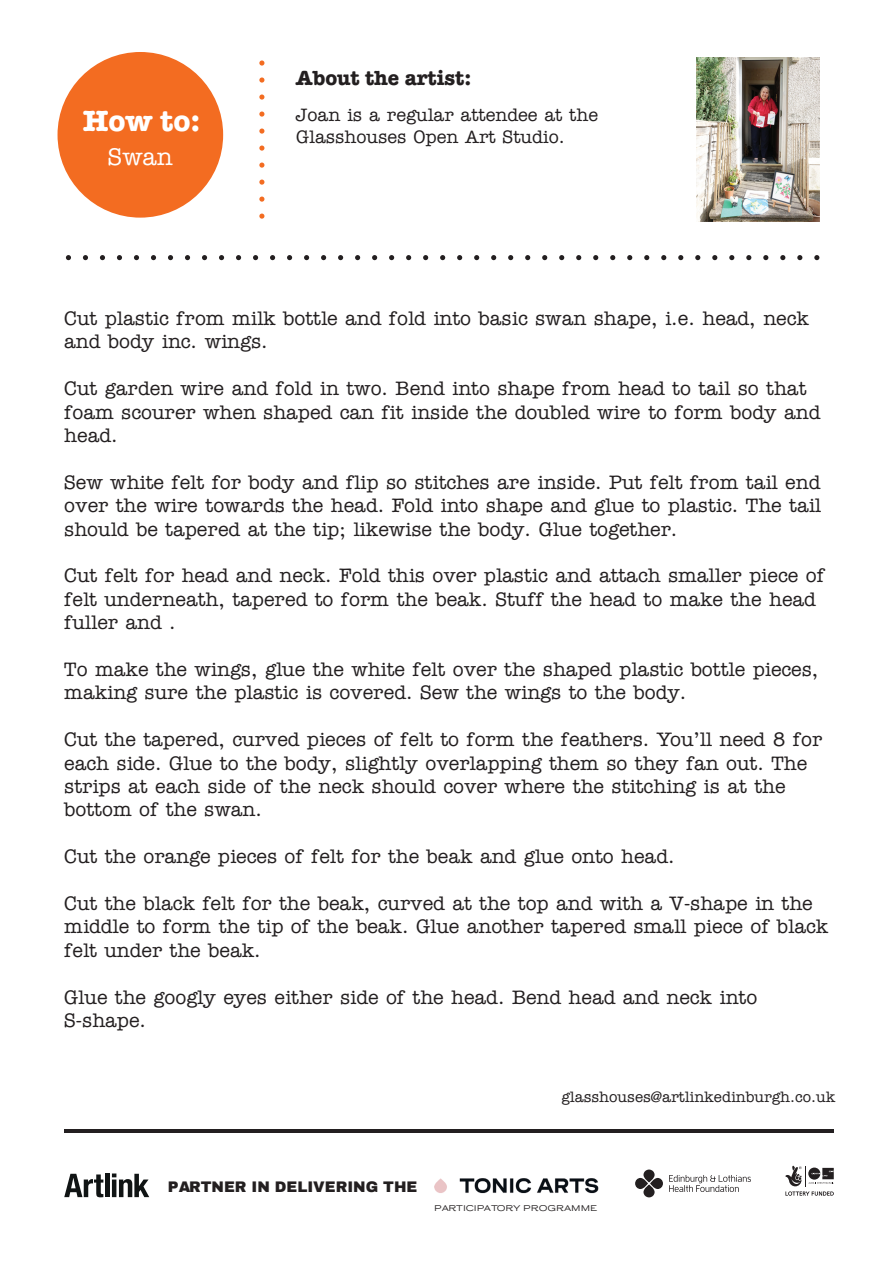
<style>
.page{position:relative;width:893px;height:1263px;background:#fff}
.page>*{position:absolute;margin:0;border:0;box-sizing:border-box;transform-origin:0 0}
.t1{font:700 30.3px "American Typewriter";color:#fff}
.t2{font:500 24px "American Typewriter";color:#fff}
.t3{font:700 21px "American Typewriter";color:#231f20}
.t4{font:500 19.5px/23.4px "American Typewriter";color:#231f20}
.t5{font:500 18px/21.6px "American Typewriter";color:#231f20}
.t6{font:500 15px "American Typewriter";color:#231f20}
.t7{font:900 15px "Archivo";color:#231f20}
.t8{font:8.1px "Wedding Gothic ATF";color:#231f20}
</style>
<div class="page">
<svg style="left:814px;top:255px;width:5px;height:5px"></svg>
<svg style="left:797px;top:255px;width:5px;height:5px"></svg>
<svg style="left:780px;top:255px;width:5px;height:5px"></svg>
<svg style="left:763px;top:255px;width:5px;height:5px"></svg>
<svg style="left:746px;top:255px;width:5px;height:5px"></svg>
<svg style="left:729px;top:255px;width:5px;height:5px"></svg>
<svg style="left:712px;top:255px;width:5px;height:5px"></svg>
<svg style="left:695px;top:255px;width:5px;height:5px"></svg>
<svg style="left:678px;top:255px;width:5px;height:5px"></svg>
<svg style="left:661px;top:255px;width:5px;height:5px"></svg>
<svg style="left:644px;top:255px;width:5px;height:5px"></svg>
<svg style="left:627px;top:255px;width:5px;height:5px"></svg>
<svg style="left:610px;top:255px;width:5px;height:5px"></svg>
<svg style="left:593px;top:255px;width:5px;height:5px"></svg>
<svg style="left:576px;top:255px;width:5px;height:5px"></svg>
<svg style="left:559px;top:255px;width:5px;height:5px"></svg>
<svg style="left:542px;top:255px;width:5px;height:5px"></svg>
<svg style="left:525px;top:255px;width:5px;height:5px"></svg>
<svg style="left:508px;top:255px;width:5px;height:5px"></svg>
<svg style="left:491px;top:255px;width:5px;height:5px"></svg>
<svg style="left:474px;top:255px;width:5px;height:5px"></svg>
<svg style="left:457px;top:255px;width:5px;height:5px"></svg>
<svg style="left:440px;top:255px;width:5px;height:5px"></svg>
<svg style="left:423px;top:255px;width:5px;height:5px"></svg>
<svg style="left:406px;top:255px;width:5px;height:5px"></svg>
<svg style="left:389px;top:255px;width:5px;height:5px"></svg>
<svg style="left:372px;top:255px;width:5px;height:5px"></svg>
<svg style="left:355px;top:255px;width:5px;height:5px"></svg>
<svg style="left:338px;top:255px;width:5px;height:5px"></svg>
<svg style="left:321px;top:255px;width:5px;height:5px"></svg>
<svg style="left:304px;top:255px;width:5px;height:5px"></svg>
<svg style="left:287px;top:255px;width:5px;height:5px"></svg>
<svg style="left:270px;top:255px;width:5px;height:5px"></svg>
<svg style="left:253px;top:255px;width:5px;height:5px"></svg>
<svg style="left:236px;top:255px;width:5px;height:5px"></svg>
<svg style="left:219px;top:255px;width:5px;height:5px"></svg>
<svg style="left:202px;top:255px;width:5px;height:5px"></svg>
<svg style="left:185px;top:255px;width:5px;height:5px"></svg>
<svg style="left:168px;top:255px;width:5px;height:5px"></svg>
<svg style="left:151px;top:255px;width:5px;height:5px"></svg>
<svg style="left:134px;top:255px;width:5px;height:5px"></svg>
<svg style="left:117px;top:255px;width:5px;height:5px"></svg>
<svg style="left:100px;top:255px;width:5px;height:5px"></svg>
<svg style="left:83px;top:255px;width:5px;height:5px"></svg>
<svg style="left:66px;top:255px;width:5px;height:5px"></svg>
<div style="left:58px;top:52px;width:165px;height:166px;background:#f36c21;border-radius:50%"></div>
<hr style="left:64px;top:1129px;width:770px;height:3px;background:#231f20">
<svg style="left:785px;top:1165px;width:49px;height:31px"></svg>
<img style="left:434px;top:1178px;width:165px;height:16px">
<svg style="left:669px;top:1175px;width:82px;height:17px"></svg>
<div style="left:650px;top:1178px;width:13px;height:11px;background:#231f20;border-radius:5px"></div>
<div style="left:635px;top:1178px;width:13px;height:11px;background:#231f20;border-radius:5px"></div>
<svg style="left:643px;top:1184px;width:12px;height:13px"></svg>
<svg style="left:643px;top:1169px;width:12px;height:13px"></svg>
<svg style="left:64px;top:1174px;width:39px;height:23px"></svg>
<hr style="left:105px;top:1174px;width:4px;height:23px;background:#101414">
<svg style="left:112px;top:1173px;width:37px;height:24px"></svg>
<svg style="left:259px;top:214px;width:5px;height:5px"></svg>
<svg style="left:259px;top:197px;width:5px;height:5px"></svg>
<svg style="left:259px;top:180px;width:5px;height:5px"></svg>
<svg style="left:259px;top:163px;width:5px;height:5px"></svg>
<svg style="left:259px;top:146px;width:5px;height:5px"></svg>
<svg style="left:259px;top:129px;width:5px;height:5px"></svg>
<svg style="left:259px;top:111px;width:5px;height:6px"></svg>
<svg style="left:259px;top:94px;width:5px;height:6px"></svg>
<svg style="left:259px;top:77px;width:5px;height:6px"></svg>
<svg style="left:259px;top:60px;width:5px;height:6px"></svg>
<img style="left:696px;top:57px;width:124px;height:165px">
<h1 class="t1" style="left:83px;top:95px;width:119px">How to:</h1>
<p class="t2" style="left:108px;top:144px;width:66px">Swan</p>
<p class="t3" style="left:296px;top:60px;width:177px">About the artist:</p>
<p class="t5" style="left:296px;top:104px;width:303px">Joan is a regular attendee at the<br>Glasshouses Open Art Studio.</p>
<p class="t4" style="left:64px;top:306px;width:746px">Cut plastic from milk bottle and fold into basic swan shape, i.e. head, neck and body inc. wings.</p>
<p class="t4" style="left:64px;top:377px;width:758px">Cut garden wire and fold in two. Bend into shape from head to tail so that foam scourer when shaped can fit inside the doubled wire to form body and head.</p>
<p class="t4" style="left:64px;top:470px;width:758px;text-align:justify">Sew white felt for body and flip so stitches are inside. Put felt from tail end over the wire towards the head. Fold into shape and glue to plastic. The tail should be tapered at the tip; likewise the body. Glue together.</p>
<p class="t4" style="left:64px;top:564px;width:762px">Cut felt for head and neck. Fold this over plastic and attach smaller piece of felt underneath, tapered to form the beak. Stuff the head to make the head fuller and .</p>
<p class="t4" style="left:64px;top:657px;width:756px">To make the wings, glue the white felt over the shaped plastic bottle pieces, making sure the plastic is covered. Sew the wings to the body.</p>
<p class="t4" style="left:64px;top:728px;width:759px">Cut the tapered, curved pieces of felt to form the feathers. You’ll need 8 for each side. Glue to the body, slightly overlapping them so they fan out. The strips at each side of the neck should cover where the stitching is at the bottom of the swan.</p>
<p class="t4" style="left:64px;top:845px;width:612px">Cut the orange pieces of felt for the beak and glue onto head.</p>
<p class="t4" style="left:64px;top:891px;width:766px">Cut the black felt for the beak, curved at the top and with a V-shape in the middle to form the tip of the beak. Glue another tapered small piece of black felt under the beak.</p>
<p class="t4" style="left:64px;top:985px;width:695px">Glue the googly eyes either side of the head. Bend head and neck into<br>S-shape.</p>
<p class="t6" style="left:561px;top:1088px;width:275px">glasshouses@artlinkedinburgh.co.uk</p>
<p class="t7" style="left:168px;top:1178px;width:251px">PARTNER IN DELIVERING THE</p>
<p class="t8" style="left:434px;top:1202px;width:165px">PARTICIPATORY PROGRAMME</p>
</div>
